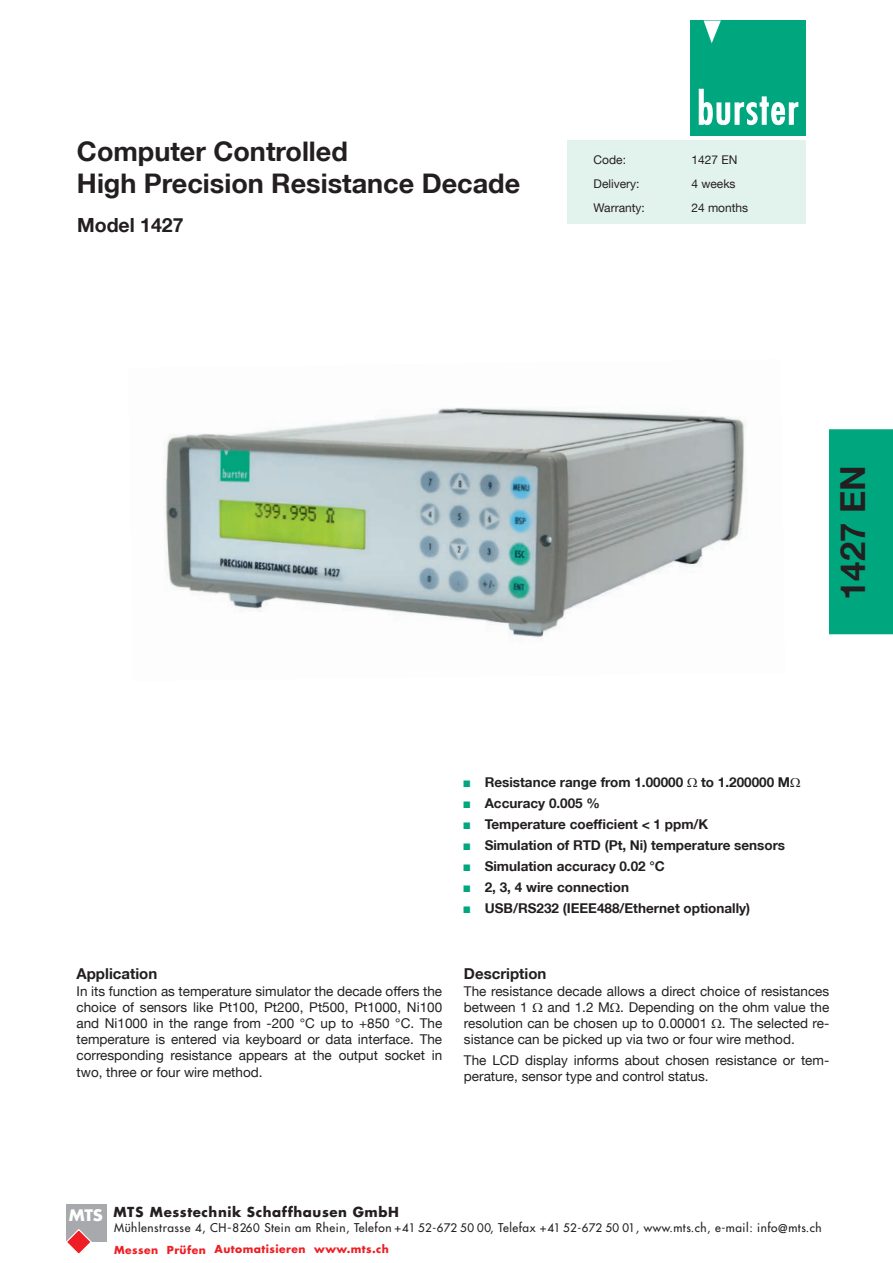
<style>
.page{position:relative;width:893px;height:1263px;background:#fff}
.page>*{position:absolute;margin:0;border:0;box-sizing:border-box;transform-origin:0 0}
.Kennziffer-seitlich{font:700 34.5px "Helvetica Neue LT";color:#231f20}
.t1{font:700 27px/32.4px "Helvetica Neue LT";color:#231f20}
.t2{font:700 19.5px "Helvetica Neue LT";color:#231f20}
.Anwendung-Beschreibu{font:700 15px "Helvetica Neue LT";color:#231f20}
.t3{font:13.5px/16.2px "Helvetica Neue LT";color:#231f20;text-align:justify}
.t4{font:700 13.5px "Helvetica Neue LT";color:#231f20}
.t5{font:700 13.35px "Futura";letter-spacing:.04em;color:#231f20}
.t6{font:12px "Helvetica Neue LT";color:#231f20}
.t7{font:11.85px "Futura";letter-spacing:.045em;color:#231f20}
.t8{font:700 10.8px "Futura";letter-spacing:.04em;color:#ee1e24}
.s1{font-family:"Monotype Sorts";font-weight:400;font-size:9px;color:#00a77e}
.s2{font-size:15.45px;color:#fff}
.s3{font-size:11.55px}
.s4{font-size:12px}
</style>
<div class="page">
<img style="left:164px;top:407px;width:582px;height:231px">
<div style="left:690px;top:21px;width:115px;height:115px;background:#00a77e"></div>
<svg style="left:704px;top:21px;width:17px;height:22px"></svg>
<svg style="left:698px;top:88px;width:101px;height:37px"></svg>
<div style="left:567px;top:140px;width:239px;height:83px;background:#e2f2ed"></div>
<div style="left:829px;top:429px;width:64px;height:205px;background:#00a77e"></div>
<div style="left:66px;top:1204px;width:40px;height:38px;background:#a8a9ad"></div>
<svg style="left:66px;top:1229px;width:26px;height:25px"></svg>
<p class="t1" style="left:77px;top:135px;width:445px">Computer Controlled<br>High Precision Resistance Decade</p>
<p class="t2" style="left:77px;top:213px;width:108px">Model 1427</p>
<p class="t6" style="left:594px;top:152px;width:34px">Code:</p>
<p class="t6" style="left:691px;top:152px;width:48px">1427 EN</p>
<p class="t6" style="left:594px;top:176px;width:47px">Delivery:</p>
<p class="t6" style="left:691px;top:176px;width:46px">4 weeks</p>
<p class="t6" style="left:594px;top:200px;width:53px">Warranty:</p>
<p class="t6" style="left:691px;top:200px;width:58px">24 months</p>
<p class="Kennziffer-seitlich" style="left:831px;top:600px;width:136px;rotate:-90deg">1427 EN</p>
<p class="Anwendung-Beschreibu" style="left:77px;top:965px;width:82px">Application</p>
<p class="t3" style="left:77px;top:982px;width:367px">In its function as temperature simulator the decade offers the choice of sensors like Pt100, Pt200, Pt500, Pt1000, Ni100 and Ni1000 in the range from -200 °C up to +850 °C. The temperature is entered via keyboard or data interface. The corresponding resistance appears at the output socket in two, three or four wire method.</p>
<p class="t4" style="left:463px;top:773px;width:221px"><span class="s1">N</span> Resistance range from 1.00000</p>
<p class="t4" style="left:701px;top:773px;width:91px">to 1.200000 M</p>
<p class="t4" style="left:463px;top:794px;width:138px"><span class="s1">N</span> Accuracy 0.005 %</p>
<p class="t4" style="left:463px;top:815px;width:246px"><span class="s1">N</span> Temperature coefficient &lt; 1 ppm/K</p>
<p class="t4" style="left:463px;top:836px;width:323px"><span class="s1">N</span> Simulation of RTD (Pt, Ni) temperature sensors</p>
<p class="t4" style="left:463px;top:857px;width:203px"><span class="s1">N</span> Simulation accuracy 0.02 °C</p>
<p class="t4" style="left:463px;top:878px;width:167px"><span class="s1">N</span> 2, 3, 4 wire connection</p>
<p class="t4" style="left:463px;top:899px;width:288px"><span class="s1">N</span> USB/RS232 (IEEE488/Ethernet optionally)</p>
<p class="Anwendung-Beschreibu" style="left:464px;top:965px;width:84px">Description</p>
<p class="t3" style="left:464px;top:982px;width:367px">The resistance decade allows a direct choice of resistances between 1</p>
<p class="t3" style="left:464px;top:999px;width:367px;text-indent:83px">and 1.2 M . Depending on the ohm value the resolution can be chosen up to 0.00001 . The selected re&shy;sistance can be picked up via two or four wire method.</p>
<p class="t3" style="left:464px;top:1052px;width:367px">The LCD display informs about chosen resistance or tem&shy;perature, sensor type and control status.</p>
<p class="t5" style="left:69px;top:1206px;width:331px"><span class="s2">MTS</span> MTS Messtechnik Schaffhausen GmbH</p>
<p class="t7" style="left:114px;top:1221px;width:709px">Mühlenstrasse <span class="s3">4</span><span class="s4">,</span> CH<span class="s4">-</span><span class="s3">8260</span> Stein am Rhein, Telefon <span class="s4">+</span><span class="s3">41 52-672 50 00</span><span class="s4">,</span> Telefax <span class="s4">+</span><span class="s3">41 52-672 50 01</span><span class="s4">,</span> www.mts.ch, e-mail: info@mts.ch</p>
<p class="t8" style="left:114px;top:1244px;width:276px">Messen Prüfen Automatisieren www.mts.ch</p>
</div>
